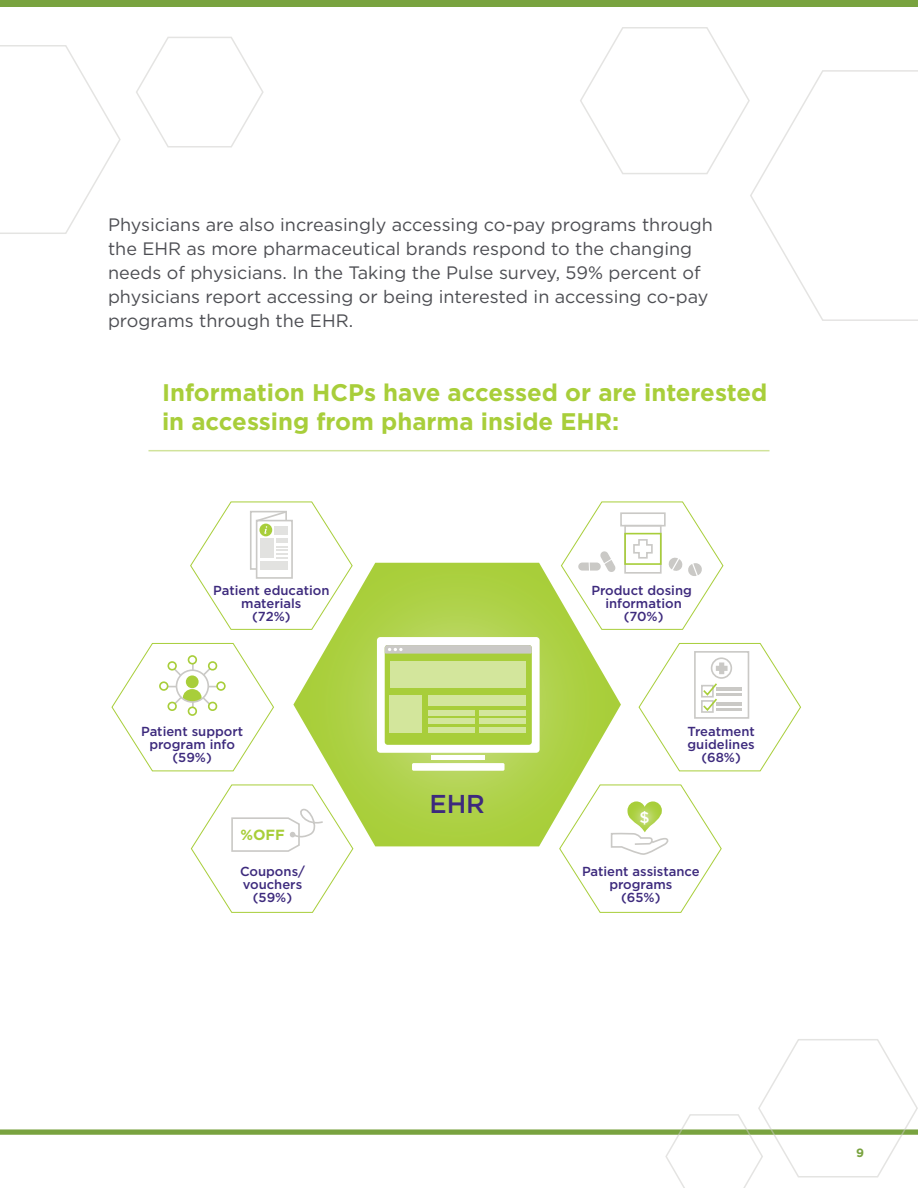
<style>
.page{position:relative;width:918px;height:1188px;background:#fff}
.page>*{position:absolute;margin:0;border:0;box-sizing:border-box;transform-origin:0 0}
.t1{font:500 25.8px "Gotham";color:#3d2a7d}
.chart_header{font:700 24px/28.8px "Gotham";color:#a8ce3a}
.body_copy_2{font:18px/24px "Gotham";color:#4d4e53}
.t2{font:500 15.75px "Gotham";color:#fff}
.t3{font:700 14.7px "Gotham";color:#a8ce3a}
.t4{font:500 13.05px/13px "Gotham";color:#3d2a7d;text-align:center}
.t5{font:700 12px "Gotham";color:#79a33f}
</style>
<div class="page">
<div style="left:0;top:0;width:918px;height:7px;background:#79a33f"></div>
<svg style="left:0;top:1039px;width:918px;height:149px"></svg>
<svg style="left:0;top:45px;width:121px;height:189px"></svg>
<svg style="left:580px;top:27px;width:338px;height:294px"></svg>
<svg style="left:136px;top:37px;width:128px;height:111px"></svg>
<svg style="left:293px;top:563px;width:328px;height:283px;background:#b9d760"></svg>
<svg style="left:560px;top:501px;width:164px;height:129px"></svg>
<hr style="left:432px;top:756px;width:53px;height:4px;background:#fff">
<div style="left:377px;top:637px;width:163px;height:116px;background:#fff;border-radius:3px"></div>
<div style="left:385px;top:645px;width:147px;height:100px;background:#a8ce3a;border-radius:3px"></div>
<div style="left:412px;top:763px;width:93px;height:8px;background:#fff;border-radius:2px"></div>
<svg style="left:385px;top:645px;width:147px;height:9px"></svg>
<div style="left:391px;top:661px;width:135px;height:27px;background:#d3e69c"></div>
<div style="left:428px;top:695px;width:98px;height:11px;background:#d3e69c"></div>
<div style="left:428px;top:710px;width:46px;height:5px;background:#d3e69c"></div>
<div style="left:428px;top:719px;width:46px;height:5px;background:#d3e69c"></div>
<div style="left:428px;top:728px;width:46px;height:5px;background:#d3e69c"></div>
<div style="left:479px;top:710px;width:46px;height:5px;background:#d3e69c"></div>
<div style="left:479px;top:719px;width:46px;height:5px;background:#d3e69c"></div>
<div style="left:479px;top:728px;width:46px;height:5px;background:#d3e69c"></div>
<div style="left:390px;top:695px;width:32px;height:37px;background:#d3e69c"></div>
<svg style="left:638px;top:643px;width:163px;height:129px"></svg>
<hr style="left:717px;top:687px;width:25px;height:4px;background:#cac9c6">
<hr style="left:717px;top:694px;width:25px;height:2px;background:#cac9c6">
<hr style="left:717px;top:702px;width:25px;height:4px;background:#cac9c6">
<hr style="left:717px;top:708px;width:25px;height:3px;background:#cac9c6">
<svg style="left:190px;top:501px;width:163px;height:129px"></svg>
<svg style="left:559px;top:784px;width:163px;height:129px"></svg>
<svg style="left:111px;top:643px;width:163px;height:129px"></svg>
<div style="left:176px;top:669px;width:33px;height:34px;border:2px solid #cac9c6;border-radius:50%"></div>
<svg style="left:190px;top:784px;width:164px;height:129px"></svg>
<hr style="left:148px;top:450px;width:622px;height:1px;background:#d1e39b">
<p class="body_copy_2" style="left:108px;top:212px;width:607px">Physicians are also increasingly accessing co-pay programs through the EHR as more pharmaceutical brands respond to the changing needs of physicians. In the Taking the Pulse survey, 59% percent of physicians report accessing or being interested in accessing co-pay programs through the EHR.</p>
<p class="chart_header" style="left:162px;top:377px;width:607px">Information HCPs have accessed or are interested in accessing from pharma inside EHR:</p>
<p class="t4" style="left:213px;top:584px;width:118px">Patient education materials<br>(72%)</p>
<p class="t4" style="left:591px;top:584px;width:102px">Product dosing information (70%)</p>
<p class="t4" style="left:141px;top:725px;width:104px">Patient support program info (59%)</p>
<p class="t4" style="left:687px;top:725px;width:69px">Treatment guidelines (68%)</p>
<p class="t3" style="left:240px;top:827px;width:46px">%OFF</p>
<p class="t4" style="left:240px;top:865px;width:67px">Coupons/ vouchers (59%)</p>
<p class="t1" style="left:429px;top:787px;width:57px">EHR</p>
<p class="t2" style="left:639px;top:807px;width:12px">$</p>
<p class="t4" style="left:582px;top:865px;width:119px">Patient assistance programs<br>(65%)</p>
<p class="t5" style="left:856px;top:1146px;width:9px">9</p>
</div>
